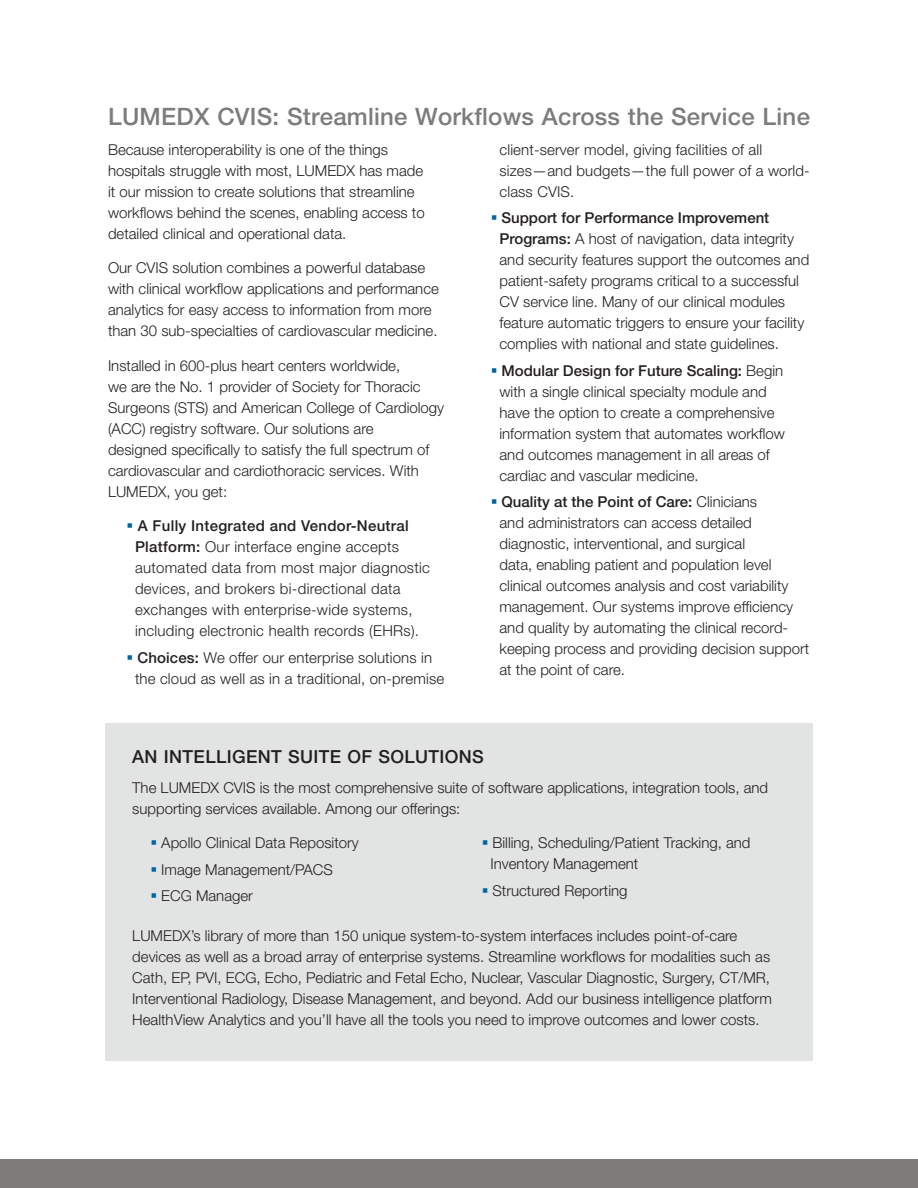
<style>
.page{position:relative;width:918px;height:1188px;background:#fff}
.page>*{position:absolute;margin:0;border:0;box-sizing:border-box;transform-origin:0 0}
.Header-Subhead_-4_co{font:500 24px "Helvetica Neue LT Std";letter-spacing:.01em;color:#7d7c7a}
.Header-Sidebar{font:500 18px "Helvetica Neue LT Std";letter-spacing:.02em;color:#231f20}
.t1{font:300 15px/21px "Helvetica Neue LT Std";color:#231f20}
.t2{font:300 15px/21px "Helvetica Neue LT Std";letter-spacing:.02em;color:#231f20}
.s1{font-weight:500}
</style>
<div class="page">
<div style="left:0;top:1160px;width:918px;height:28px;background:#7d7c7a"></div>
<div style="left:105px;top:723px;width:708px;height:338px;background:#e2e3e3"></div>
<p class="Header-Subhead_-4_co" style="left:108px;top:102px;width:704px">LUMEDX CVIS: Streamline Workflows Across the Service Line</p>
<p class="t1" style="left:108px;top:139px;width:318px">Because interoperability is one of the things hospitals struggle with most, LUMEDX has made it our mission to create solutions that streamline workflows behind the scenes, enabling access to detailed clinical and operational data.</p>
<p class="t1" style="left:108px;top:257px;width:332px">Our CVIS solution combines a powerful database with clinical workflow applications and performance analytics for easy access to information from more than 30 sub-specialties of cardiovascular medicine.</p>
<p class="t1" style="left:108px;top:355px;width:338px">Installed in 600-plus heart centers worldwide,<br>we are the No. 1 provider of Society for Thoracic Surgeons (STS) and American College of Cardiology (ACC) registry software. Our solutions are<br>designed specifically to satisfy the full spectrum of cardiovascular and cardiothoracic services. With LUMEDX, you get:</p>
<p class="t2" style="left:135px;top:515px;width:297px"><span class="s1">A Fully Integrated and Vendor-Neutral Platform:</span> Our interface engine accepts automated data from most major diagnostic devices, and brokers bi-directional data exchanges with enterprise-wide systems, including electronic health records (EHRs).</p>
<p class="t1" style="left:135px;top:647px;width:311px"><span class="s1">Choices:</span> We offer our enterprise solutions in the cloud as well as in a traditional, on-premise</p>
<p class="t1" style="left:500px;top:139px;width:312px">client-server model, giving facilities of all sizes—and budgets—the full power of a world&shy;class CVIS.</p>
<p class="t1" style="left:500px;top:207px;width:311px"><span class="s1">Support for Performance Improvement Programs:</span> A host of navigation, data integrity and security features support the outcomes and patient-safety programs critical to a successful CV service line. Many of our clinical modules feature automatic triggers to ensure your facility complies with national and state guidelines.</p>
<p class="t1" style="left:500px;top:359px;width:287px"><span class="s1">Modular Design for Future Scaling:</span> Begin with a single clinical specialty module and have the option to create a comprehensive information system that automates workflow and outcomes management in all areas of cardiac and vascular medicine.</p>
<p class="t1" style="left:500px;top:491px;width:311px"><span class="s1">Quality at the Point of Care:</span> Clinicians<br>and administrators can access detailed diagnostic, interventional, and surgical<br>data, enabling patient and population level clinical outcomes analysis and cost variability management. Our systems improve efficiency and quality by automating the clinical record&shy;keeping process and providing decision support at the point of care.</p>
<p class="Header-Sidebar" style="left:132px;top:746px;width:353px">AN INTELLIGENT SUITE OF SOLUTIONS</p>
<p class="t1" style="left:132px;top:777px;width:637px">The LUMEDX CVIS is the most comprehensive suite of software applications, integration tools, and supporting services available. Among our offerings:</p>
<p class="t1" style="left:161px;top:832px;width:199px">Apollo Clinical Data Repository</p>
<p class="t1" style="left:161px;top:859px;width:173px">Image Management/PACS</p>
<p class="t1" style="left:161px;top:885px;width:93px">ECG Manager</p>
<p class="t1" style="left:490px;top:832px;width:262px">Billing, Scheduling/Patient Tracking, and<br>Inventory Management</p>
<p class="t1" style="left:492px;top:880px;width:137px">Structured Reporting</p>
<p class="t1" style="left:132px;top:925px;width:641px">LUMEDX’s library of more than 150 unique system-to-system interfaces includes point-of-care devices as well as a broad array of enterprise systems. Streamline workflows for modalities such as Cath, EP, PVI, ECG, Echo, Pediatric and Fetal Echo, Nuclear, Vascular Diagnostic, Surgery, CT/MR, Interventional Radiology, Disease Management, and beyond. Add our business intelligence platform HealthView Analytics and you’ll have all the tools you need to improve outcomes and lower costs.</p>
</div>
